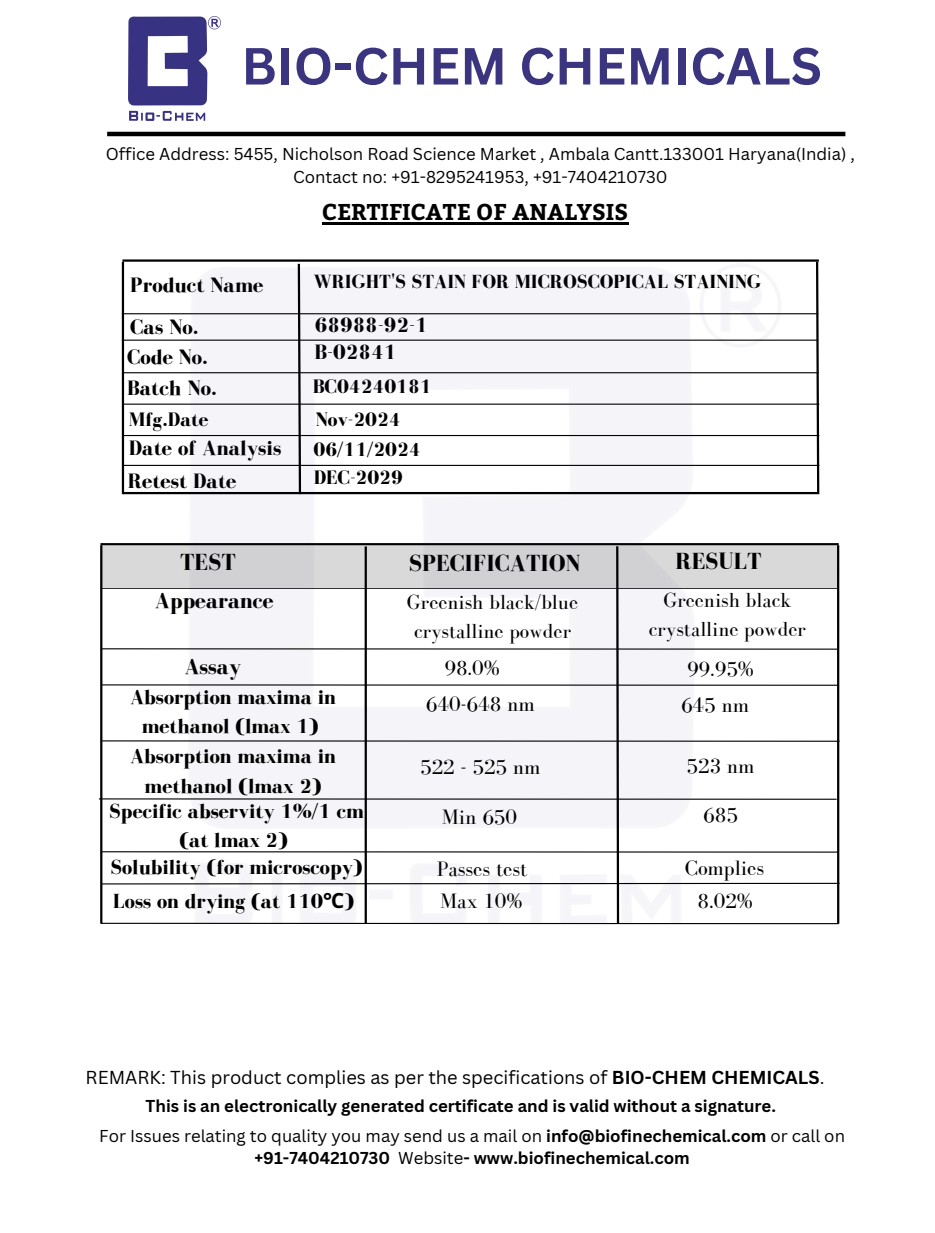
<style>
.page{position:relative;width:935px;height:1233px;background:#fff}
.page>*{position:absolute;margin:0;border:0;box-sizing:border-box;transform-origin:0 0}
.t1{font:700 51px "Canva Sans";color:#3b3580}
.t2{font:700 24px "Bodoni FLF";color:#000}
.t3{font:700 22.8px "Bitter";color:#000}
.t4{font:700 22.5px "Bodoni FLF";color:#000}
.t5{font:21.45px "Bodoni FLF";color:#000}
.t6{font:700 21.45px "Bodoni FLF";color:#000}
.t7{font:700 21px/29.2px "Bodoni FLF";color:#000;text-align:center}
.t8{font:21px/29.2px "Bodoni FLF";color:#000;text-align:center}
.t9{font:700 20.1px "Bodoni FLF";color:#000}
.t10{font:700 19.5px "Bodoni FLF";color:#000}
.t11{font:18.3px "Canva Sans";color:#000}
.t12{font:700 16.8px/22.5px "Canva Sans";color:#000;text-align:center}
.t13{font:16.8px/22.5px "Canva Sans";color:#000;text-align:center}
.s1{font-family:"Noto Sans"}
.s2{font-weight:700}
.s3{font-weight:400}
</style>
<div class="page">
<hr style="left:107px;top:132px;width:738px;height:4px;background:#000">
<img style="left:128px;top:17px;width:93px;height:103px">
<hr style="left:322px;top:222px;width:306px;height:3px;background:#000">
<hr style="left:100px;top:543px;width:739px;height:2px;background:#000">
<hr style="left:122px;top:313px;width:696px;height:1px;background:#000">
<hr style="left:122px;top:340px;width:696px;height:1px;background:#000">
<hr style="left:122px;top:372px;width:697px;height:1px;background:#000">
<hr style="left:123px;top:404px;width:696px;height:1px;background:#000">
<hr style="left:123px;top:435px;width:696px;height:1px;background:#000">
<hr style="left:123px;top:465px;width:696px;height:1px;background:#000">
<hr style="left:123px;top:492px;width:696px;height:2px;background:#000">
<hr style="left:122px;top:262px;width:2px;height:232px;background:#000">
<svg style="left:815px;top:262px;width:5px;height:232px"></svg>
<hr style="left:122px;top:259px;width:697px;height:3px;background:#000">
<hr style="left:100px;top:545px;width:2px;height:379px;background:#000">
<img style="left:188px;top:263px;width:593px;height:281px">
<hr style="left:99px;top:798px;width:738px;height:2px;background:#000">
<svg style="left:101px;top:544px;width:739px;height:381px"></svg>
<hr style="left:101px;top:923px;width:738px;height:1px;background:#000">
<h1 class="t1" style="left:241px;top:30px;width:582px">BIO-CHEM CHEMICALS</h1>
<p class="t13" style="left:106px;top:143px;width:751px">Office Address: 5455, Nicholson Road Science Market , Ambala Cantt.133001 Haryana(India) ,<br>Contact no: +91-8295241953, +91-7404210730</p>
<h4 class="t6" style="left:130px;top:273px;width:135px">Product Name</h4>
<h5 class="t6" style="left:130px;top:316px;width:70px">Cas No.</h5>
<h5 class="t6" style="left:127px;top:345px;width:82px">Code No.</h5>
<h5 class="t6" style="left:127px;top:376px;width:91px">Batch No.</h5>
<h5 class="t9" style="left:129px;top:409px;width:81px">Mfg.Date</h5>
<h5 class="t6" style="left:129px;top:437px;width:154px">Date of Analysis</h5>
<h5 class="t6" style="left:128px;top:469px;width:110px">Retest Date</h5>
<h5 class="t3" style="left:322px;top:195px;width:308px">CERTIFICATE OF ANALYSIS</h5>
<h5 class="t10" style="left:314px;top:271px;width:449px">WRIGHT'S STAIN FOR MICROSCOPICAL STAINING</h5>
<h5 class="t6" style="left:315px;top:313px;width:115px">68988-92-1</h5>
<h5 class="t6" style="left:315px;top:341px;width:83px">B-02841</h5>
<h5 class="t9" style="left:313px;top:376px;width:120px">BC04240181</h5>
<h5 class="t9" style="left:316px;top:409px;width:87px">Nov-2024</h5>
<h5 class="t9" style="left:314px;top:439px;width:109px">06/11/2024</h5>
<h5 class="t9" style="left:314px;top:466px;width:91px">DEC-2029</h5>
<h4 class="t2" style="left:180px;top:549px;width:57px">TEST</h4>
<h4 class="t2" style="left:409px;top:550px;width:173px">SPECIFICATION</h4>
<h5 class="t2" style="left:676px;top:548px;width:87px">RESULT</h5>
<h5 class="t4" style="left:155px;top:588px;width:120px">Appearance</h5>
<h5 class="t8" style="left:407px;top:588px;width:173px">Greenish black/blue crystalline powder</h5>
<h2 class="t8" style="left:649px;top:585px;width:158px">Greenish black crystalline powder</h2>
<h2 class="t4" style="left:184px;top:655px;width:58px">Assay</h2>
<h2 class="t5" style="left:444px;top:657px;width:57px">98.0%</h2>
<h3 class="t5" style="left:687px;top:657px;width:68px">99.95%</h3>
<h5 class="t7" style="left:130px;top:682px;width:207px">Absorption maxima in methanol (lmax 1)</h5>
<h3 class="t7" style="left:130px;top:742px;width:207px">Absorption maxima in methanol (lmax 2)</h3>
<h5 class="t5" style="left:426px;top:692px;width:110px">640-648 nm</h5>
<h5 class="t5" style="left:681px;top:694px;width:70px">645 nm</h5>
<h5 class="t5" style="left:420px;top:755px;width:122px">522 - 525 nm</h5>
<h5 class="t5" style="left:686px;top:754px;width:70px">523 nm</h5>
<h5 class="t7" style="left:109px;top:796px;width:256px">Specific abservity 1%/1 cm (at lmax 2)</h5>
<h5 class="t5" style="left:442px;top:805px;width:77px">Min 650</h5>
<h5 class="t5" style="left:703px;top:803px;width:36px">685</h5>
<h5 class="t7" style="left:111px;top:852px;width:253px">Solubility (for microscopy)</h5>
<h5 class="t5" style="left:437px;top:857px;width:92px">Passes test</h5>
<h5 class="t5" style="left:685px;top:856px;width:81px">Complies</h5>
<h5 class="t7" style="left:113px;top:886px;width:243px">Loss on drying (at 110<span class="s1">℃</span>)</h5>
<p class="t5" style="left:440px;top:889px;width:84px">Max 10%</p>
<h6 class="t5" style="left:698px;top:889px;width:57px">8.02%</h6>
<h2 class="t11" style="left:86px;top:1065px;width:740px">REMARK: This product complies as per the specifications of <span class="s2">BIO-CHEM CHEMICALS</span>.</h2>
<p class="t12" style="left:146px;top:1095px;width:632px">This is an electronically generated certificate and is valid without a signature.</p>
<h4 class="t12" style="left:99px;top:1124px;width:747px"><span class="s3">For Issues relating to quality you may send us a mail on</span> info@biofinechemical.com <span class="s3">or call on </span>+91-7404210730 <span class="s3">Website</span>- www.biofinechemical.com</h4>
</div>
